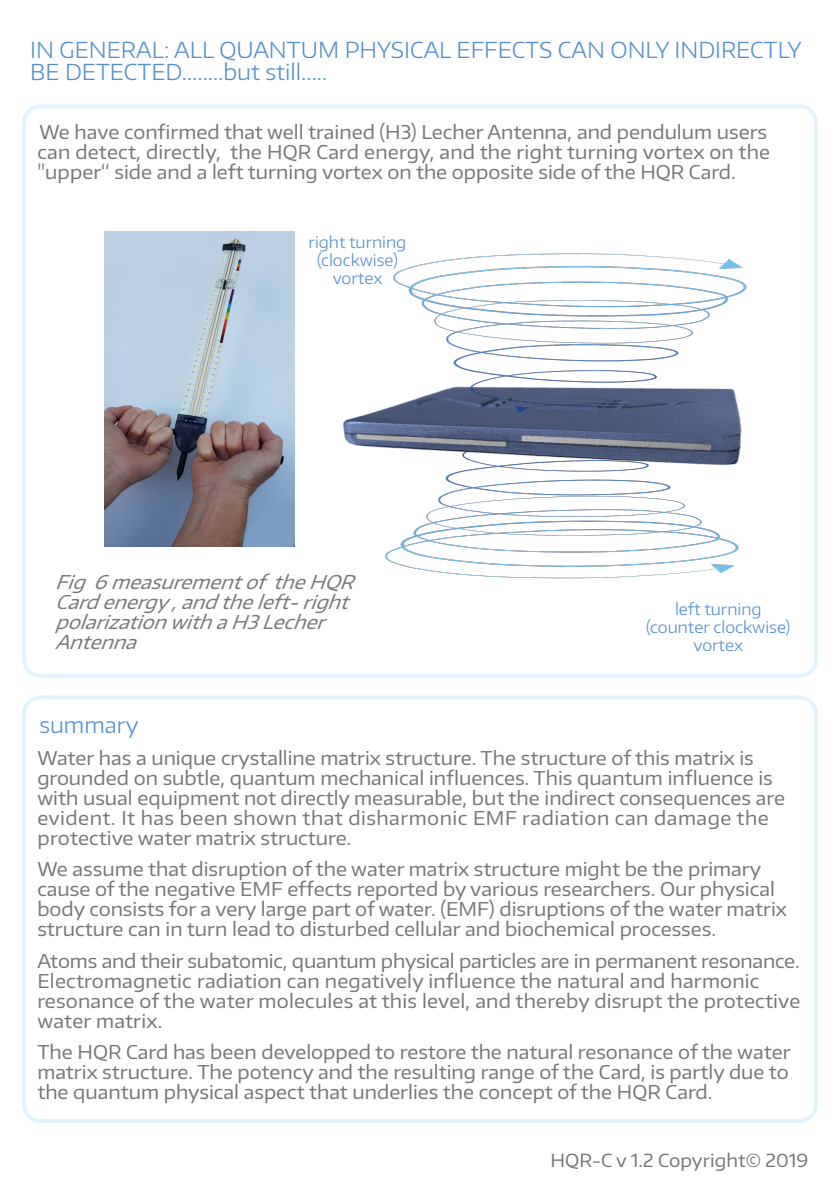
<style>
.page{position:relative;width:840px;height:1191px;background:#fff}
.page>*{position:absolute;margin:0;border:0;box-sizing:border-box;transform-origin:0 0}
.t1{font:300 22px/22px "Encode Sans Wide";color:#538fcb}
.t2{font:19px/20px "Encode Sans Wide";color:#757879}
.t3{font:italic 19px/20px "Encode Sans Wide";color:#757879}
.t4{font:18px "Encode Sans Wide";color:#757879}
.t5{font:300 16px/18px "Encode Sans Wide";color:#538fcb;text-align:center}
</style>
<div class="page">
<div style="left:22px;top:104px;width:795px;height:573px;border:4px solid #e1f4fc;border-radius:17px"></div>
<img style="left:105px;top:231px;width:189px;height:315px">
<div style="left:22px;top:695px;width:795px;height:428px;border:4px solid #e1f4fc;border-radius:17px"></div>
<img style="left:385px;top:485px;width:354px;height:94px">
<img style="left:343px;top:409px;width:399px;height:76px">
<img style="left:383px;top:253px;width:364px;height:160px">
<p class="t1" style="left:30px;top:38px;width:772px">IN GENERAL: ALL QUANTUM PHYSICAL EFFECTS CAN ONLY INDIRECTLY<br>BE DETECTED........but still.....</p>
<p class="t2" style="left:37px;top:122px;width:734px">We have confirmed that well trained (H3) Lecher Antenna, and pendulum users can detect, directly, the HQR Card energy, and the right turning vortex on the "upper“ side and a left turning vortex on the opposite side of the HQR Card.</p>
<p class="t5" style="left:308px;top:232px;width:99px">right turning (clockwise) vortex</p>
<p class="t3" style="left:55px;top:571px;width:307px">Fig6measurementoftheHQR<br>Cardenergy,andtheleft-right polarizationwithaH3Lecher<br>Antenna</p>
<p class="t5" style="left:645px;top:599px;width:146px">left turning (counter clockwise) vortex</p>
<p class="t1" style="left:39px;top:713px;width:101px">summary</p>
<p class="t2" style="left:37px;top:747px;width:748px">Water has a unique crystalline matrix structure. The structure of this matrix is grounded on subtle, quantum mechanical influences. This quantum influence is with usual equipment not directly measurable, but the indirect consequences are evident. It has been shown that disharmonic EMF radiation can damage the protective water matrix structure.</p>
<p class="t2" style="left:37px;top:858px;width:750px">We assume that disruption of the water matrix structure might be the primary cause of the negative EMF effects reported by various researchers. Our physical body consists for a very large part of water. (EMF) disruptions of the water matrix structure can in turn lead to disturbed cellular and biochemical processes.</p>
<p class="t2" style="left:37px;top:949px;width:764px">Atoms and their subatomic, quantum physical particles are in permanent resonance.<br>Electromagnetic radiation can negatively influence the natural and harmonic resonance of the water molecules at this level, and thereby disrupt the protective water matrix.</p>
<p class="t2" style="left:37px;top:1041px;width:754px;text-align:justify">The HQR Card has been developped to restore the natural resonance of the water matrix structure. The potency and the resulting range of the Card, is partly due to the quantum physical aspect that underlies the concept of the HQR Card.</p>
<p class="t4" style="left:550px;top:1148px;width:259px">HQR-C v 1.2 Copyright© 2019</p>
</div>
